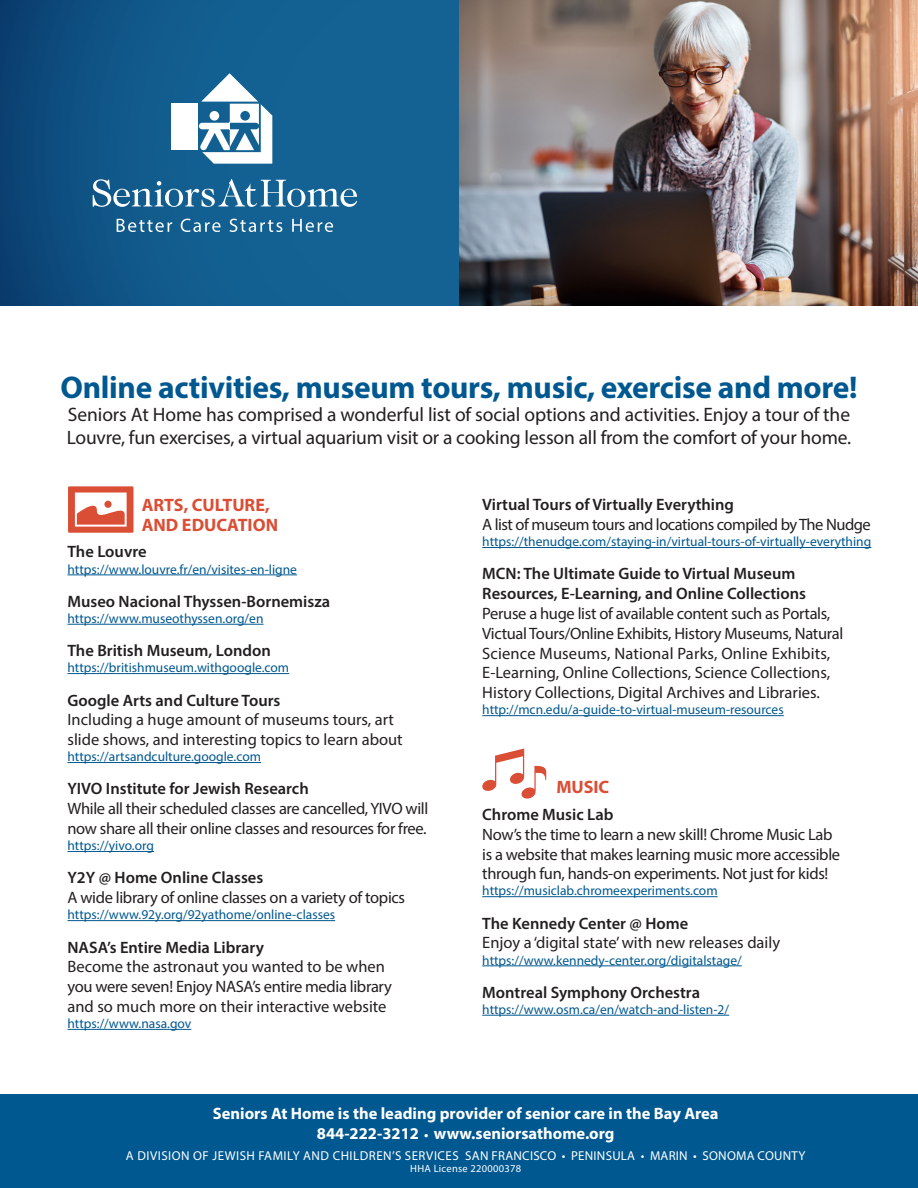
<style>
.page{position:relative;width:918px;height:1188px;background:#fff}
.page>*{position:absolute;margin:0;border:0;box-sizing:border-box;transform-origin:0 0}
.t1{font:700 31.5px "Myriad Pro";letter-spacing:-.01em;color:#005890}
.t2{font:19.5px/23.4px "Myriad Pro";letter-spacing:-.01em;color:#231f20}
.t3{font:700 18px/19.5px "Myriad Pro";color:#da4e35}
.t4{font:16.5px/19.8px "Myriad Pro";color:#231f20}
.t5{font:600 16.5px/19.8px "Myriad Pro";color:#231f20}
.t6{font:16.5px/19.8px "Myriad Pro";letter-spacing:-.02em;color:#231f20}
.t7{font:700 16.5px/19.8px "Myriad Pro";color:#fff;text-align:center}
.t8{font:13.5px "Myriad Pro";color:#005890}
.t9{font:12.9px "Myriad Pro";letter-spacing:.03em;color:#fff}
.t10{font:10.5px "Myriad Pro";letter-spacing:.025em;color:#fff}
.s1{font-size:12.9px}
</style>
<div class="page">
<div style="left:0;top:1095px;width:918px;height:93px;background:#005890"></div>
<svg style="left:0;top:0;width:459px;height:306px"></svg>
<img style="left:459px;top:0;width:459px;height:306px">
<hr style="left:68px;top:575px;width:229px;height:1px;background:#005890">
<hr style="left:68px;top:624px;width:196px;height:1px;background:#005890">
<hr style="left:68px;top:673px;width:221px;height:1px;background:#005890">
<hr style="left:68px;top:762px;width:193px;height:1px;background:#005890">
<hr style="left:68px;top:851px;width:86px;height:1px;background:#005890">
<hr style="left:68px;top:920px;width:267px;height:1px;background:#005890">
<hr style="left:68px;top:1029px;width:123px;height:1px;background:#005890">
<hr style="left:482px;top:547px;width:389px;height:1px;background:#005890">
<hr style="left:482px;top:715px;width:302px;height:1px;background:#005890">
<hr style="left:482px;top:896px;width:236px;height:1px;background:#005890">
<hr style="left:482px;top:966px;width:260px;height:1px;background:#005890">
<hr style="left:482px;top:1015px;width:247px;height:1px;background:#005890">
<svg style="left:68px;top:486px;width:66px;height:47px"></svg>
<div style="left:104px;top:501px;width:8px;height:7px;background:#da4e35;border-radius:50%"></div>
<svg style="left:482px;top:749px;width:65px;height:50px"></svg>
<svg style="left:93px;top:179px;width:264px;height:28px"></svg>
<div style="left:171px;top:104px;width:27px;height:46px;background:#fff"></div>
<svg style="left:199px;top:73px;width:73px;height:91px"></svg>
<svg style="left:117px;top:219px;width:55px;height:13px"></svg>
<svg style="left:181px;top:219px;width:40px;height:13px"></svg>
<svg style="left:230px;top:219px;width:52px;height:13px"></svg>
<svg style="left:292px;top:219px;width:41px;height:13px"></svg>
<h1 class="t1" style="left:60px;top:367px;width:799px">Online activities, museum tours, music, exercise and more!</h1>
<p class="t2" style="left:67px;top:403px;width:786px">Seniors At Home has comprised a wonderful list of social options and activities. Enjoy a tour of the<br>Louvre, fun exercises, a virtual aquarium visit or a cooking lesson all from the comfort of your home.</p>
<p class="t3" style="left:142px;top:495px;width:138px">ARTS, CULTURE,<br>AND EDUCATION</p>
<p class="t5" style="left:68px;top:542px;width:81px">The Louvre</p>
<p class="t8" style="left:68px;top:561px;width:231px">https://www.louvre.fr/en/visites-en-ligne</p>
<p class="t5" style="left:68px;top:591px;width:264px">Museo Nacional Thyssen-Bornemisza</p>
<p class="t8" style="left:68px;top:610px;width:198px">https://www.museothyssen.org/en</p>
<p class="t5" style="left:68px;top:640px;width:205px">The British Museum, London</p>
<p class="t8" style="left:68px;top:659px;width:223px">https://britishmuseum.withgoogle.com</p>
<p class="t5" style="left:68px;top:690px;width:214px">Google Arts and Culture Tours</p>
<p class="t4" style="left:68px;top:710px;width:337px">Including a huge amount of museums tours, art slide shows, and interesting topics to learn about</p>
<p class="t8" style="left:68px;top:748px;width:195px">https://artsandculture.google.com</p>
<p class="t5" style="left:68px;top:779px;width:243px">YIVO Institute for Jewish Research</p>
<p class="t6" style="left:68px;top:799px;width:362px">While all their scheduled classes are cancelled, YIVO will now share all their online classes and resources for free.</p>
<p class="t8" style="left:68px;top:837px;width:88px">https://yivo.org</p>
<p class="t5" style="left:68px;top:868px;width:197px">Y2Y @ Home Online Classes</p>
<p class="t6" style="left:68px;top:888px;width:339px">A wide library of online classes on a variety of topics</p>
<p class="t8" style="left:68px;top:906px;width:269px">https://www.92y.org/92yathome/online-classes</p>
<p class="t5" style="left:68px;top:937px;width:198px">NASA’s Entire Media Library</p>
<p class="t4" style="left:68px;top:957px;width:326px">Become the astronaut you wanted to be when you were seven! Enjoy NASA’s entire media library and so much more on their interactive website</p>
<p class="t8" style="left:68px;top:1015px;width:125px">https://www.nasa.gov</p>
<p class="t5" style="left:482px;top:494px;width:253px">Virtual Tours of Virtually Everything</p>
<p class="t6" style="left:482px;top:514px;width:390px">A list of museum tours and locations compiled by The Nudge</p>
<p class="t8" style="left:482px;top:533px;width:391px">https://thenudge.com/staying-in/virtual-tours-of-virtually-everything</p>
<p class="t5" style="left:482px;top:564px;width:325px">MCN: The Ultimate Guide to Virtual Museum<br>Resources, E-Learning, and Online Collections</p>
<p class="t4" style="left:482px;top:603px;width:363px">Peruse a huge list of available content such as Portals, Victual Tours/Online Exhibits, History Museums, Natural Science Museums, National Parks, Online Exhibits, E-Learning, Online Collections, Science Collections, History Collections, Digital Archives and Libraries.</p>
<p class="t8" style="left:482px;top:701px;width:303px">http://mcn.edu/a-guide-to-virtual-museum-resources</p>
<p class="t3" style="left:556px;top:777px;width:54px">MUSIC</p>
<p class="t5" style="left:482px;top:804px;width:133px">Chrome Music Lab</p>
<p class="t6" style="left:482px;top:824px;width:359px">Now’s the time to learn a new skill! Chrome Music Lab is a website that makes learning music more accessible through fun, hands-on experiments. Not just for kids!</p>
<p class="t8" style="left:482px;top:883px;width:237px">https://musiclab.chromeexperiments.com</p>
<p class="t5" style="left:482px;top:913px;width:208px">The Kennedy Center @ Home</p>
<p class="t4" style="left:482px;top:933px;width:299px">Enjoy a ‘digital state’ with new releases daily</p>
<p class="t8" style="left:482px;top:952px;width:261px">https://www.kennedy-center.org/digitalstage/</p>
<p class="t5" style="left:482px;top:982px;width:219px">Montreal Symphony Orchestra</p>
<p class="t8" style="left:482px;top:1001px;width:248px">https://www.osm.ca/en/watch-and-listen-2/</p>
<p class="t7" style="left:213px;top:1103px;width:507px">Seniors At Home is the leading provider of senior care in the Bay Area<br>844-222-3212 <span class="s1">•</span> www.seniorsathome.org</p>
<p class="t9" style="left:126px;top:1148px;width:681px">A DIVISION OF JEWISH FAMILY AND CHILDREN’S SERVICES SAN FRANCISCO • PENINSULA • MARIN • SONOMA COUNTY</p>
<p class="t10" style="left:410px;top:1162px;width:112px">HHA License 220000378</p>
</div>
